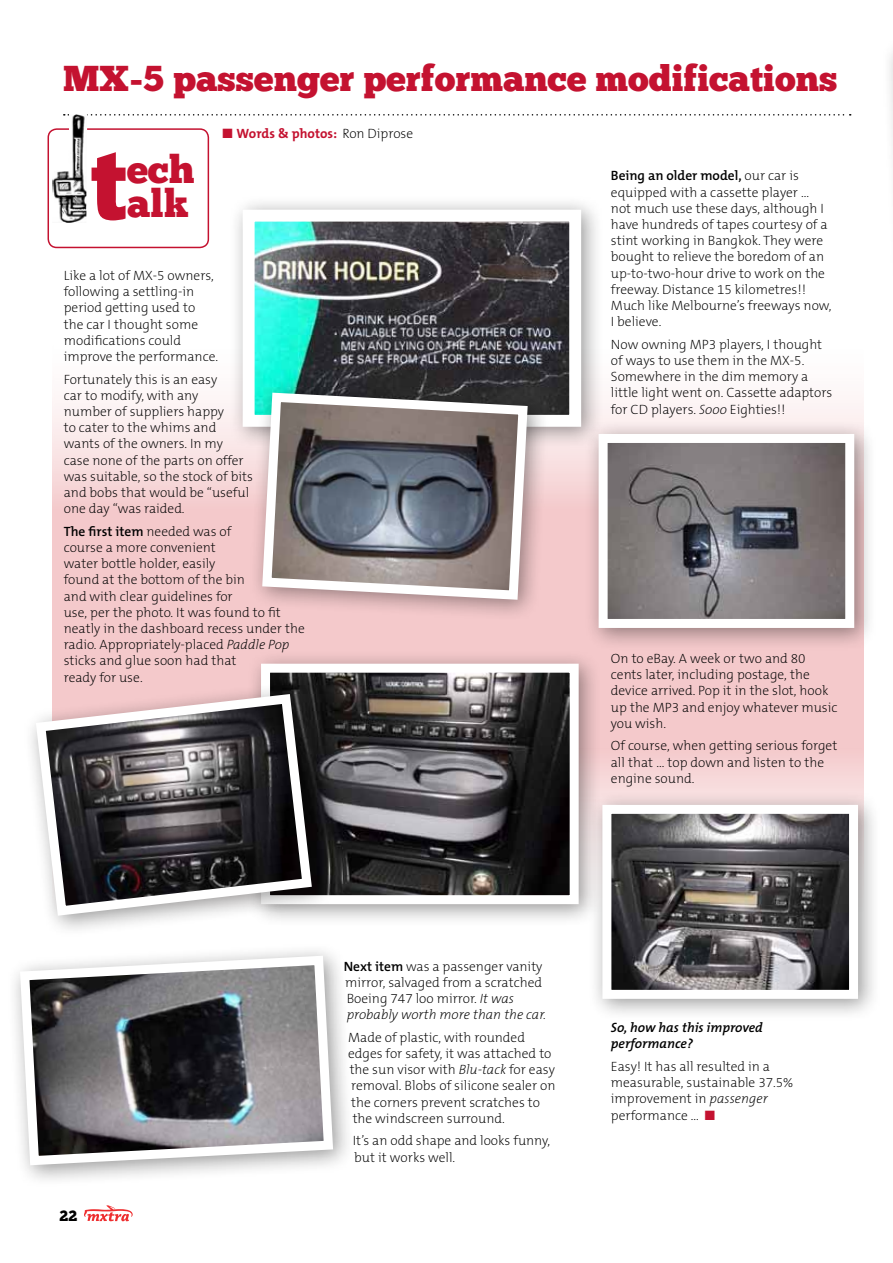
<style>
.page{position:relative;width:893px;height:1263px;background:#fff}
.page>*{position:absolute;margin:0;border:0;box-sizing:border-box;transform-origin:0 0}
.t1{font:102.15px "Chunk Five";color:#c41230}
.t2{font:39px/34.5px "Chunk Five";color:#c41230}
.t3{font:36px "Chunk Five";color:#c41230}
.t4{font:15px "Chunk Five";color:#000}
.t5{font:200 13.5px/16.2px "The Mix B2";color:#000}
.t6{font:600 13.5px "The Mix B6";color:#000}
.t7{font:italic 600 13.5px/16.2px "The Mix B6";color:#000}
.t8{font:700 13.5px "The Mix B7";color:#c41230}
.s1{font-family:"The Mix B2";font-weight:200;color:#000}
.s2{font-family:"The Mix B2";font-weight:200}
.s3{font-style:italic}
.s4{font-family:"The Mix B6";font-weight:600}
.s5{color:#c41230}
</style>
<div class="page">
<svg style="left:52px;top:401px;width:812px;height:389px;background:#f5d0d2"></svg>
<div style="left:48px;top:128px;width:161px;height:120px;border:2px solid #c41230;border-radius:9px"></div>
<svg style="left:50px;top:114px;width:801px;height:110px"></svg>
<img style="left:52px;top:114px;width:34px;height:109px">
<svg style="left:890px;top:53px;width:3px;height:93px"></svg>
<div style="left:228px;top:195px;width:376px;height:255px;background:#000;opacity:.4"></div>
<img style="left:256px;top:223px;width:312px;height:191px">
<div style="left:243px;top:210px;width:338px;height:217px;border:12px solid #fff"></div>
<div style="left:6px;top:942px;width:350px;height:245px;background:#000;opacity:.4"></div>
<svg style="left:15px;top:951px;width:323px;height:219px"></svg>
<div style="left:247px;top:649px;width:354px;height:278px;background:#000;opacity:.4"></div>
<img style="left:271px;top:674px;width:298px;height:220px">
<div style="left:261px;top:664px;width:318px;height:240px;border:9px solid #fff"></div>
<div style="left:248px;top:379px;width:302px;height:243px;background:#000;opacity:.4"></div>
<svg style="left:257px;top:388px;width:275px;height:216px;background:#898689"></svg>
<div style="left:23px;top:681px;width:311px;height:257px;background:#000;opacity:.4"></div>
<svg style="left:31px;top:689px;width:286px;height:232px"></svg>
<div style="left:584px;top:420px;width:293px;height:231px;background:#000;opacity:.4"></div>
<img style="left:609px;top:444px;width:235px;height:174px">
<div style="left:599px;top:434px;width:255px;height:194px;border:9px solid #fff"></div>
<div style="left:588px;top:790px;width:293px;height:232px;background:#000;opacity:.4"></div>
<img style="left:612px;top:815px;width:236px;height:174px">
<div style="left:602px;top:805px;width:256px;height:194px;border:9px solid #fff"></div>
<svg style="left:84px;top:1205px;width:49px;height:16px"></svg>
<h3 class="t3" style="left:63px;top:57px;width:776px">MX-5 passenger performance modifications</h3>
<h1 class="t1" style="left:90px;top:122px;width:39px">t</h1>
<h2 class="t2" style="left:127px;top:152px;width:69px">ech alk</h2>
<p class="t8" style="left:223px;top:126px;width:192px">■ Words &amp; photos: <span class="s1">Ron Diprose</span></p>
<p class="t5" style="left:64px;top:268px;width:156px">Like a lot of MX-5 owners, following a settling-in period getting used to the car I thought some modifications could improve the performance.</p>
<p class="t5" style="left:64px;top:371px;width:191px">Fortunately this is an easy<br>car to modify, with any<br>number of suppliers happy<br>to cater to the whims and wants of the owners. In my<br>case none of the parts on offer was suitable, so the stock of bits and bobs that would be “useful one day “was raided.</p>
<p class="t6" style="left:64px;top:524px;width:169px">The first item <span class="s2">needed was of</span></p>
<p class="t5" style="left:64px;top:540px;width:243px">course a more convenient<br>water bottle holder, easily<br>found at the bottom of the bin<br>and with clear guidelines for<br>use, per the photo. It was found to fit neatly in the dashboard recess under the radio. Appropriately-placed <span class="s3">Paddle Pop </span>sticks and glue soon had that<br>ready for use.</p>
<p class="t6" style="left:611px;top:169px;width:189px">Being an older model, <span class="s2">our car is</span></p>
<p class="t5" style="left:611px;top:185px;width:222px">equipped with a cassette player ... not much use these days, although I have hundreds of tapes courtesy of a stint working in Bangkok. They were bought to relieve the boredom of an up-to-two-hour drive to work on the freeway. Distance 15 kilometres!!<br>Much like Melbourne’s freeways now,<br>I believe.</p>
<p class="t5" style="left:611px;top:337px;width:223px">Now owning MP3 players, I thought of ways to use them in the MX-5.<br>Somewhere in the dim memory a little light went on. Cassette adaptors for CD players. <span class="s3">Sooo</span> Eighties!!</p>
<p class="t5" style="left:611px;top:651px;width:228px">On to eBay. A week or two and 80 cents later, including postage, the device arrived. Pop it in the slot, hook up the MP3 and enjoy whatever music you wish.</p>
<p class="t5" style="left:611px;top:738px;width:228px">Of course, when getting serious forget all that ... top down and listen to the engine sound.</p>
<p class="t4" style="left:60px;top:1207px;width:19px">22</p>
<p class="t5" style="left:344px;top:958px;width:204px"><span class="s4">Next item</span> was a passenger vanity mirror, salvaged from a scratched<br>Boeing 747 loo mirror. <span class="s3">It was probably worth more than the car.</span></p>
<p class="t5" style="left:348px;top:1030px;width:178px">Made of plastic, with rounded</p>
<p class="t5" style="left:348px;top:1046px;width:205px">edges for safety, it was attached to</p>
<p class="t5" style="left:350px;top:1062px;width:207px">the sun visor with <span class="s3">Blu-tack</span> for easy</p>
<p class="t5" style="left:351px;top:1078px;width:206px">removal. Blobs of silicone sealer on</p>
<p class="t5" style="left:351px;top:1094px;width:191px">the corners prevent scratches to</p>
<p class="t5" style="left:353px;top:1111px;width:154px">the windscreen surround.</p>
<p class="t5" style="left:353px;top:1133px;width:199px">It’s an odd shape and looks funny, but it works well.</p>
<p class="t7" style="left:611px;top:1020px;width:153px">So, how has this improved performance?</p>
<p class="t5" style="left:611px;top:1059px;width:184px">Easy! It has all resulted in a measurable, sustainable 37.5% improvement in <span class="s3">passenger </span>performance … <span class="s5">■</span></p>
</div>
